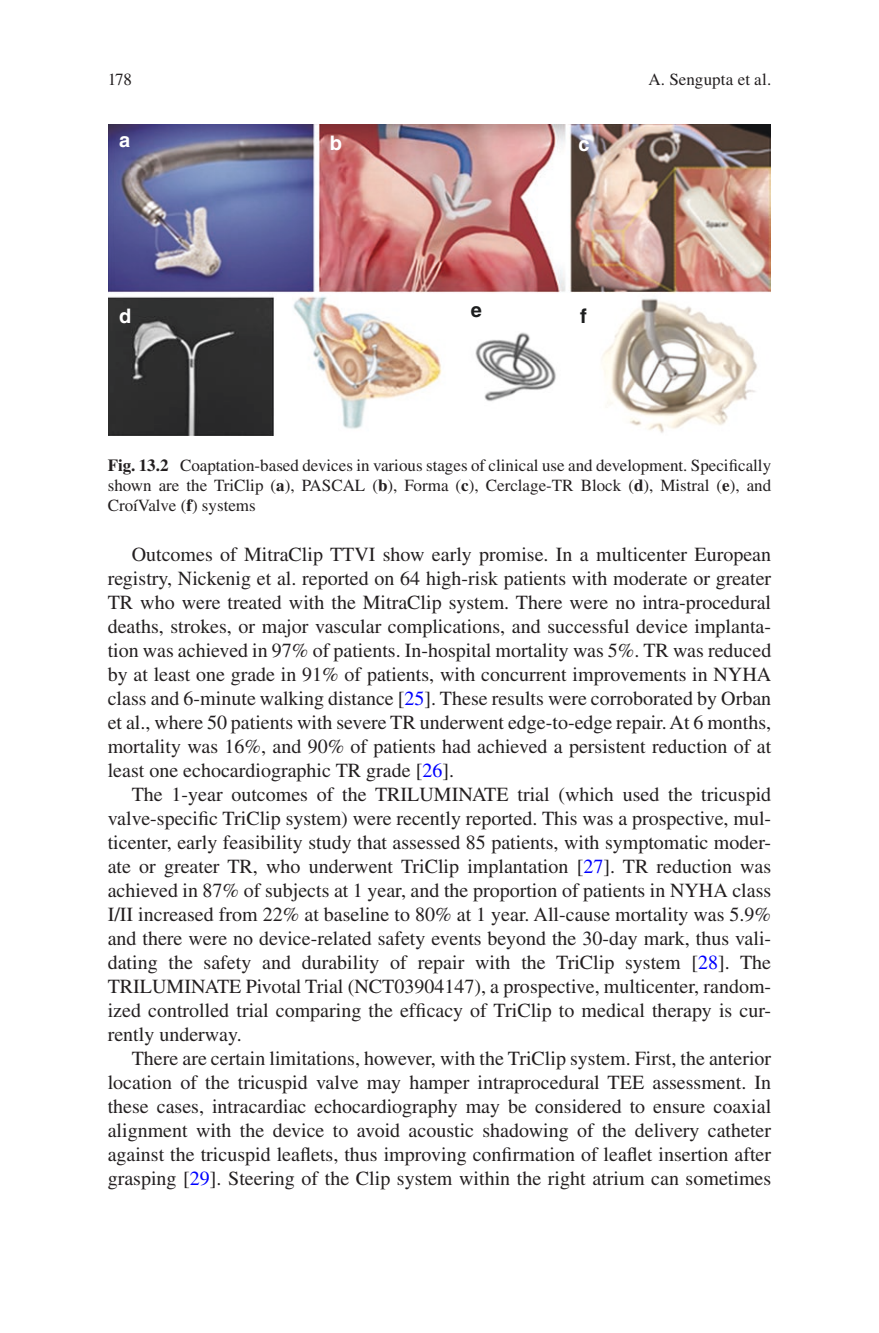
<style>
.page{position:relative;width:879px;height:1333px;background:#fff}
.page>*{position:absolute;margin:0;border:0;box-sizing:border-box;transform-origin:0 0}
.t1{font:20px/24px "Times LT Std";color:#231f20;text-align:justify}
.t2{font:20px "Helvetica Bold 2";color:#fff}
.t3{font:20px "Helvetica Bold 2";color:#1d1e1f}
.t4{font:17px/20px "Times LT Std";color:#231f20;text-align:justify}
.t5{font:17px "Times LT Std Roman 2";letter-spacing:.005em;color:#231f20}
.s1{font-weight:700}
.s2{color:#00f}
</style>
<div class="page">
<img style="left:108px;top:124px;width:663px;height:311px">
<p class="t4" style="left:108px;top:69px;width:26px">178</p>
<p class="t2" style="left:119px;top:128px;width:13px">a</p>
<p class="t2" style="left:330px;top:131px;width:14px">b</p>
<p class="t2" style="left:578px;top:132px;width:13px">c</p>
<p class="t5" style="left:648px;top:70px;width:124px">A. Sengupta et al.</p>
<p class="t2" style="left:119px;top:304px;width:14px">d</p>
<p class="t3" style="left:471px;top:298px;width:13px">e</p>
<p class="t3" style="left:580px;top:304px;width:8px">f</p>
<p class="t4" style="left:108px;top:455px;width:665px"><span class="s1">Fig. 13.2</span> Coaptation-based devices in various stages of clinical use and development. Specifically shown are the TriClip (<span class="s1">a</span>), PASCAL (<span class="s1">b</span>), Forma (<span class="s1">c</span>), Cerclage-TR Block (<span class="s1">d</span>), Mistral (<span class="s1">e</span>), and CroíValve (<span class="s1">f</span>) systems</p>
<p class="t1" style="left:108px;top:542px;width:665px;text-indent:24px">Outcomes of MitraClip TTVI show early promise. In a multicenter European registry, Nickenig et al. reported on 64 high-risk patients with moderate or greater TR who were treated with the MitraClip system. There were no intra-procedural deaths, strokes, or major vascular complications, and successful device implanta&shy;tion was achieved in 97% of patients. In-hospital mortality was 5%. TR was reduced by at least one grade in 91% of patients, with concurrent improvements in NYHA class and 6-minute walking distance [<span class="s2">25</span>]. These results were corroborated by Orban et al., where 50 patients with severe TR underwent edge-to-edge repair. At 6 months, mortality was 16%, and 90% of patients had achieved a persistent reduction of at least one echocardiographic TR grade [<span class="s2">26</span>].</p>
<p class="t1" style="left:108px;top:782px;width:665px;text-indent:24px">The 1-year outcomes of the TRILUMINATE trial (which used the tricuspid valve-specific TriClip system) were recently reported. This was a prospective, mul&shy;ticenter, early feasibility study that assessed 85 patients, with symptomatic moder&shy;ate or greater TR, who underwent TriClip implantation [<span class="s2">27</span>]. TR reduction was achieved in 87% of subjects at 1 year, and the proportion of patients in NYHA class I/II increased from 22% at baseline to 80% at 1 year. All-cause mortality was 5.9% and there were no device-related safety events beyond the 30-day mark, thus vali&shy;dating the safety and durability of repair with the TriClip system [<span class="s2">28</span>]. The TRILUMINATE Pivotal Trial (NCT03904147), a prospective, multicenter, random&shy;ized controlled trial comparing the efficacy of TriClip to medical therapy is cur&shy;rently underway.</p>
<p class="t1" style="left:108px;top:1046px;width:665px;text-indent:24px">There are certain limitations, however, with the TriClip system. First, the anterior location of the tricuspid valve may hamper intraprocedural TEE assessment. In these cases, intracardiac echocardiography may be considered to ensure coaxial alignment with the device to avoid acoustic shadowing of the delivery catheter against the tricuspid leaflets, thus improving confirmation of leaflet insertion after grasping [<span class="s2">29</span>]. Steering of the Clip system within the right atrium can sometimes</p>
</div>
